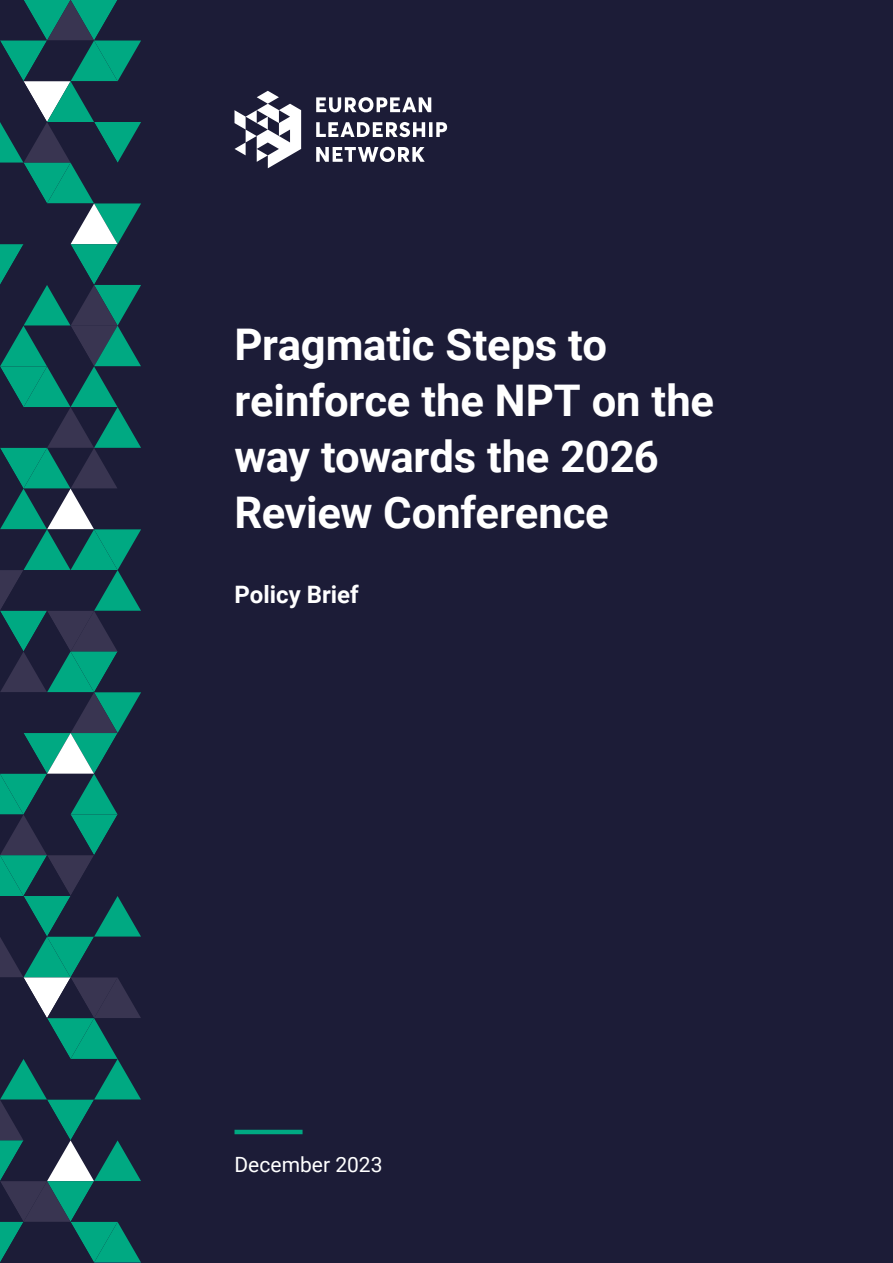
<style>
.page{position:relative;width:893px;height:1263px;background:#1c1c37}
.page>*{position:absolute;margin:0;border:0;box-sizing:border-box;transform-origin:0 0}
.t1{font:700 43.65px/56.2px "Roboto";letter-spacing:-.005em;color:#fff}
.t2{font:700 24px "Roboto";color:#fff}
.t3{font:21px "Roboto";letter-spacing:.005em;color:#fff}
</style>
<div class="page">
<svg style="left:0;top:0;width:141px;height:1263px"></svg>
<svg style="left:234px;top:91px;width:213px;height:77px"></svg>
<hr style="left:234px;top:1130px;width:69px;height:4px;background:#00a982">
<p class="t1" style="left:235px;top:314px;width:481px">Pragmatic Steps to reinforce the NPT on the way towards the 2026<br>Review Conference</p>
<p class="t2" style="left:235px;top:578px;width:126px">Policy Brief</p>
<p class="t3" style="left:234px;top:1150px;width:150px">December 2023</p>
</div>
